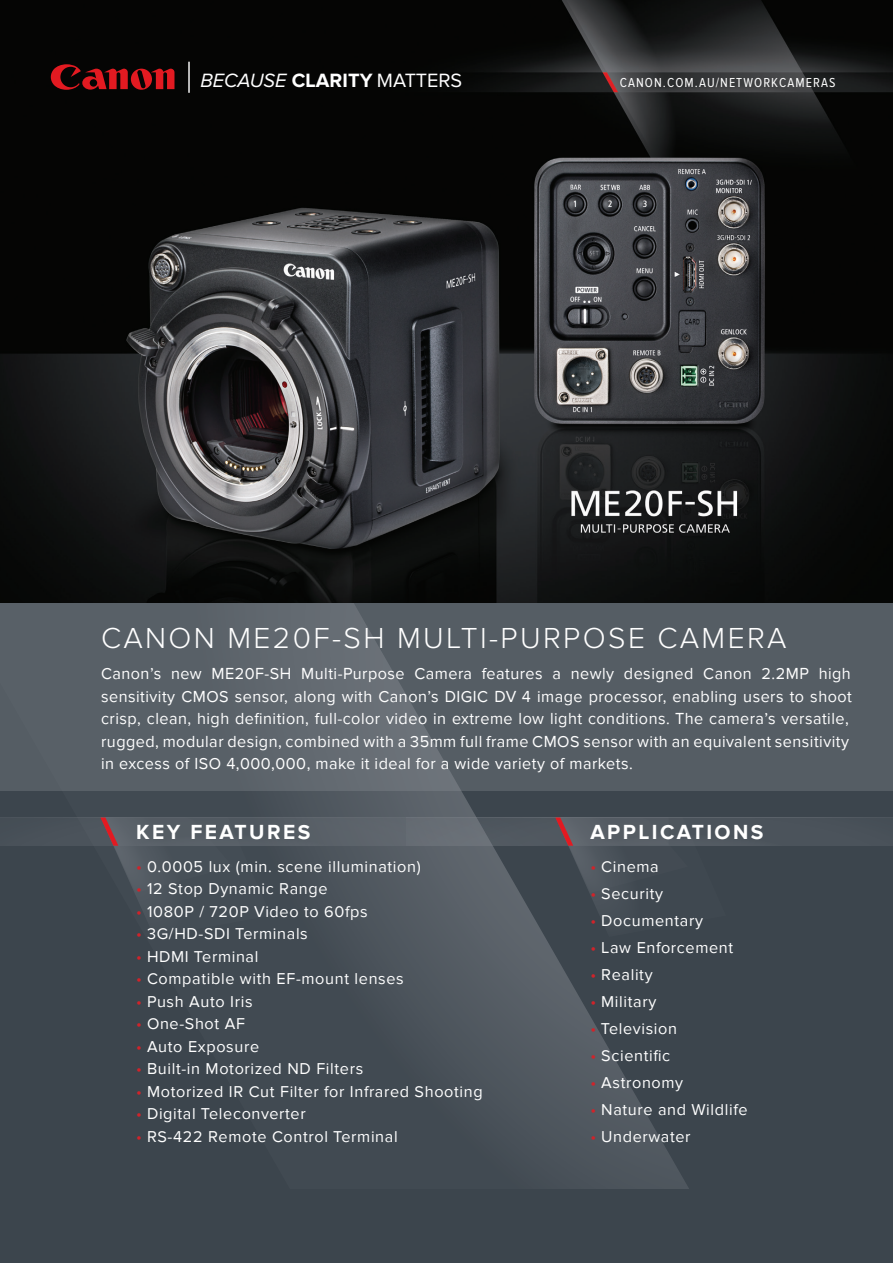
<style>
.page{position:relative;width:893px;height:1263px;background:#fff}
.page>*{position:absolute;margin:0;border:0;box-sizing:border-box;transform-origin:0 0}
.t1{font:300 30px "Proxima Nova";letter-spacing:.08em;color:#fff}
.t2{font:700 21px "Proxima Nova";letter-spacing:.12em;color:#fff}
.t3{font:italic 19.95px "Proxima Nova";letter-spacing:-.005em;color:#fff}
.t4{font:16.5px/22.5px "Proxima Nova";letter-spacing:.03em;color:#fff}
.t5{font:16.2px "Proxima Nova";letter-spacing:.04em;color:#fff}
.t6{font:13.5px "Proxima Nova Cond";letter-spacing:.08em;color:#fff}
.s1{font-weight:700;font-style:normal}
.s2{font-style:normal}
.s3{color:#d1232a}
</style>
<div class="page">
<img style="left:0;top:0;width:893px;height:603px">
<div style="left:0;top:603px;width:893px;height:313px;background:#555d64"></div>
<div style="left:0;top:791px;width:893px;height:472px;background:#3c454d"></div>
<svg style="left:257px;top:603px;width:431px;height:585px"></svg>
<svg style="left:0;top:817px;width:893px;height:120px"></svg>
<div style="left:76px;top:52px;width:189px;height:71px;background:#050504"></div>
<hr style="left:188px;top:62px;width:2px;height:31px;background:#fff">
<svg style="left:51px;top:64px;width:123px;height:26px"></svg>
<p class="t3" style="left:200px;top:70px;width:263px">BECAUSE <span class="s1">CLARITY</span> <span class="s2">MATTERS</span></p>
<p class="t6" style="left:620px;top:75px;width:217px">CANON.COM.AU/NETWORKCAMERAS</p>
<p class="t1" style="left:101px;top:621px;width:687px">CANON ME20F-SH MULTI-PURPOSE CAMERA</p>
<p class="t4" style="left:101px;top:663px;width:752px">Canon’s new ME20F-SH Multi-Purpose Camera features a newly designed Canon 2.2MP high sensitivity CMOS sensor, along with Canon’s DIGIC DV 4 image processor, enabling users to shoot crisp, clean, high definition, full-color video in extreme low light conditions. The camera’s versatile, rugged, modular design, combined with a 35mm full frame CMOS sensor with an equivalent sensitivity in excess of ISO 4,000,000, make it ideal for a wide variety of markets.</p>
<p class="t2" style="left:136px;top:820px;width:176px">KEY FEATURES</p>
<p class="t5" style="left:136px;top:857px;width:286px"><span class="s3">•</span> 0.0005 lux (min. scene illumination)</p>
<p class="t5" style="left:136px;top:879px;width:193px"><span class="s3">•</span> 12 Stop Dynamic Range</p>
<p class="t5" style="left:136px;top:902px;width:233px"><span class="s3">•</span> 1080P / 720P Video to 60fps</p>
<p class="t5" style="left:136px;top:924px;width:173px"><span class="s3">•</span> 3G/HD-SDI Terminals</p>
<p class="t5" style="left:136px;top:947px;width:124px"><span class="s3">•</span> HDMI Terminal</p>
<p class="t5" style="left:136px;top:969px;width:269px"><span class="s3">•</span> Compatible with EF-mount lenses</p>
<p class="t5" style="left:136px;top:992px;width:118px"><span class="s3">•</span> Push Auto Iris</p>
<p class="t5" style="left:136px;top:1015px;width:110px"><span class="s3">•</span> One-Shot AF</p>
<p class="t5" style="left:136px;top:1037px;width:125px"><span class="s3">•</span> Auto Exposure</p>
<p class="t5" style="left:136px;top:1060px;width:229px"><span class="s3">•</span> Built-in Motorized ND Filters</p>
<p class="t5" style="left:136px;top:1082px;width:348px"><span class="s3">•</span> Motorized IR Cut Filter for Infrared Shooting</p>
<p class="t5" style="left:136px;top:1105px;width:171px"><span class="s3">•</span> Digital Teleconverter</p>
<p class="t5" style="left:136px;top:1127px;width:263px"><span class="s3">•</span> RS-422 Remote Control Terminal</p>
<p class="t2" style="left:590px;top:820px;width:175px">APPLICATIONS</p>
<p class="t5" style="left:590px;top:857px;width:70px"><span class="s3">•</span> Cinema</p>
<p class="t5" style="left:590px;top:884px;width:74px"><span class="s3">•</span> Security</p>
<p class="t5" style="left:590px;top:911px;width:114px"><span class="s3">•</span> Documentary</p>
<p class="t5" style="left:590px;top:938px;width:144px"><span class="s3">•</span> Law Enforcement</p>
<p class="t5" style="left:590px;top:965px;width:64px"><span class="s3">•</span> Reality</p>
<p class="t5" style="left:590px;top:992px;width:68px"><span class="s3">•</span> Military</p>
<p class="t5" style="left:590px;top:1019px;width:88px"><span class="s3">•</span> Television</p>
<p class="t5" style="left:590px;top:1046px;width:81px"><span class="s3">•</span> Scientific</p>
<p class="t5" style="left:590px;top:1073px;width:94px"><span class="s3">•</span> Astronomy</p>
<p class="t5" style="left:590px;top:1100px;width:159px"><span class="s3">•</span> Nature and Wildlife</p>
<p class="t5" style="left:590px;top:1127px;width:102px"><span class="s3">•</span> Underwater</p>
</div>
